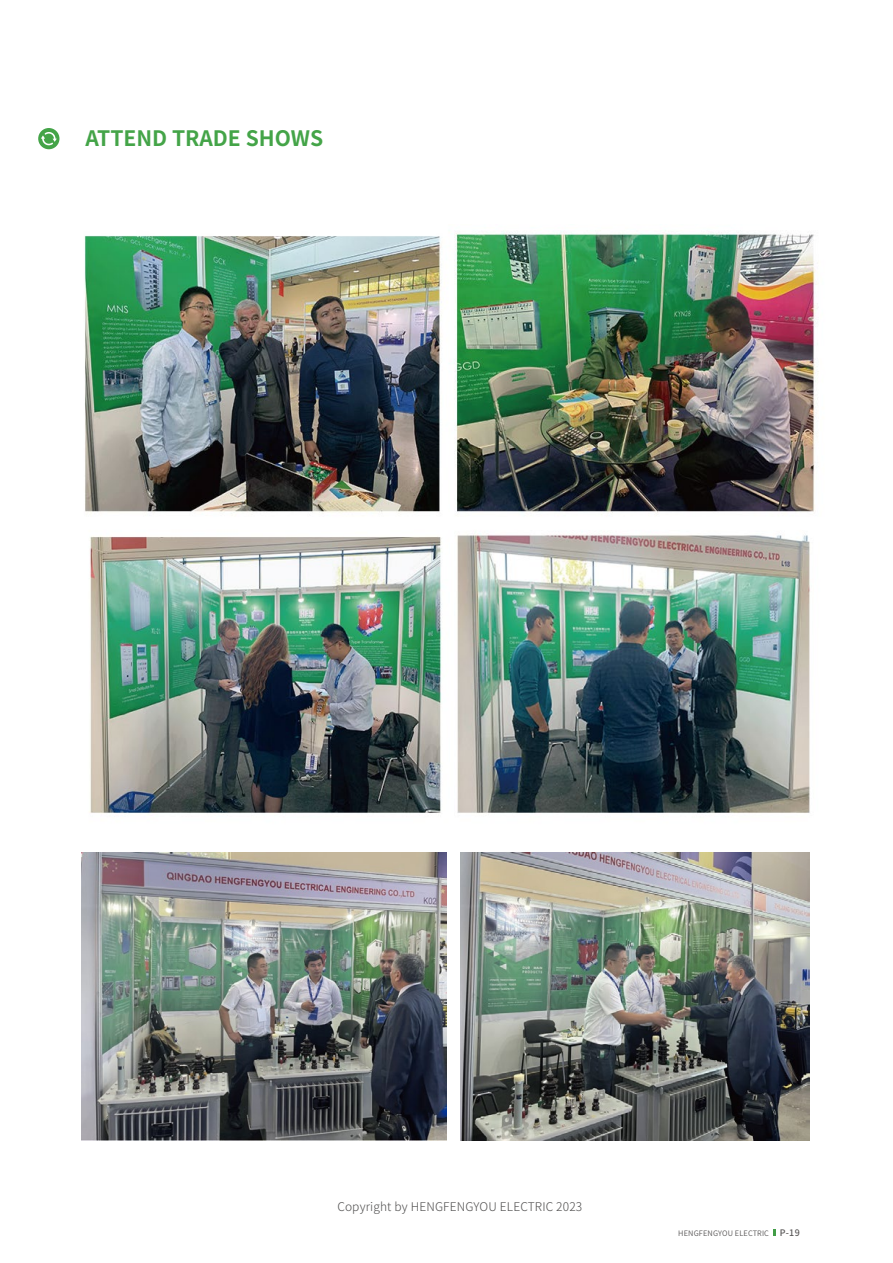
<style>
.page{position:relative;width:893px;height:1263px;background:#fff}
.page>*{position:absolute;margin:0;border:0;box-sizing:border-box;transform-origin:0 0}
.t1{font:700 21.3px "Source Han Sans CN";color:#44a448}
.t2{font:300 12px "Source Han Sans CN";letter-spacing:.01em;color:#4e4d4d}
.t3{font:7.5px "Source Han Sans CN";letter-spacing:.02em;color:#595757}
.s1{font-weight:500;font-size:9px}
</style>
<div class="page">
<img style="left:84px;top:230px;width:735px;height:285px">
<img style="left:89px;top:533px;width:721px;height:280px">
<img style="left:82px;top:853px;width:364px;height:287px">
<img style="left:460px;top:853px;width:349px;height:287px">
<div style="left:38px;top:128px;width:21px;height:21px;background:#44a448;border-radius:50%"></div>
<svg style="left:41px;top:132px;width:16px;height:13px"></svg>
<svg style="left:773px;top:1229px;width:2px;height:7px"></svg>
<h1 class="t1" style="left:85px;top:126px;width:239px">ATTEND TRADE SHOWS</h1>
<p class="t2" style="left:337px;top:1200px;width:246px">Copyright by HENGFENGYOU ELECTRIC 2023</p>
<p class="t3" style="left:678px;top:1229px;width:123px">HENGFENGYOU ELECTRIC <span class="s1">P-19</span></p>
</div>
